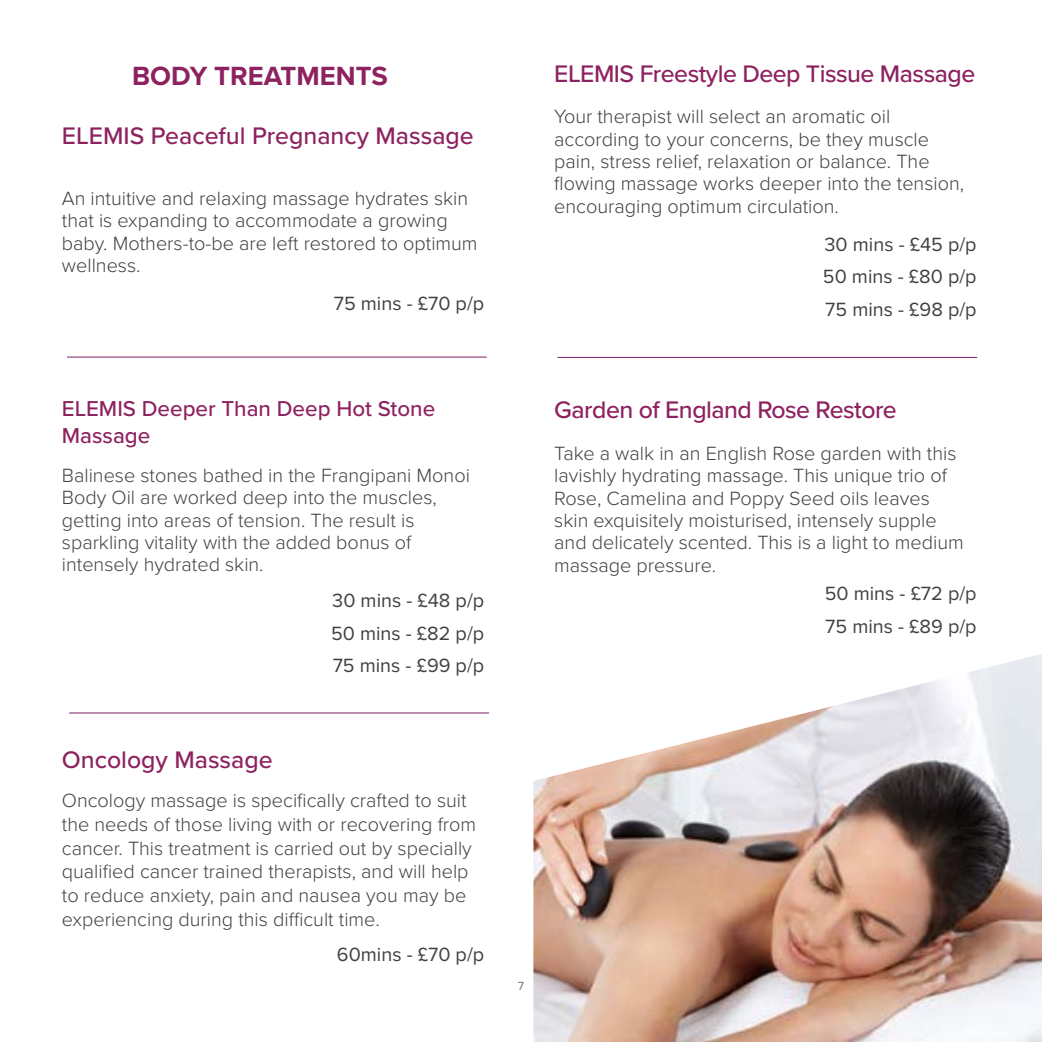
<style>
.page{position:relative;width:1042px;height:1042px;background:#fff}
.page>*{position:absolute;margin:0;border:0;box-sizing:border-box;transform-origin:0 0}
.t1{font:700 27.3px "Proxima Nova";color:#8d2260}
.t2{font:500 24.85px "Proxima Nova";letter-spacing:-.02em;color:#8d2260}
.t3{font:500 24.85px "Proxima Nova";color:#8d2260}
.t4{font:500 22.4px/26.8px "Proxima Nova";color:#8d2260}
.t5{font:300 19.95px/22.4px "Proxima Nova";color:#414042}
.t6{font:300 19.95px/23.8px "Proxima Nova";color:#424243}
.t7{font:19.95px/32.2px "Proxima Nova";color:#414042;text-align:justify}
.t8{font:500 12.25px "Proxima Nova";color:#808285}
</style>
<div class="page">
<hr style="left:67px;top:357px;width:420px;height:1px;background:#7c2166">
<hr style="left:557px;top:357px;width:420px;height:1px;background:#7c2166">
<hr style="left:69px;top:712px;width:420px;height:1px;background:#7c2166">
<img style="left:533px;top:654px;width:509px;height:388px">
<h1 class="t1" style="left:132px;top:55px;width:257px">BODY TREATMENTS</h1>
<p class="t3" style="left:62px;top:117px;width:413px">ELEMIS Peaceful Pregnancy Massage</p>
<p class="t5" style="left:62px;top:186px;width:417px">An intuitive and relaxing massage hydrates skin that is expanding to accommodate a growing baby. Mothers-to-be are left restored to optimum wellness.</p>
<p class="t7" style="left:334px;top:286px;width:152px">75 mins - £70 p/p</p>
<p class="t4" style="left:62px;top:395px;width:375px">ELEMIS Deeper Than Deep Hot Stone<br>Massage</p>
<p class="t6" style="left:62px;top:463px;width:409px;line-height:22.4px">Balinese stones bathed in the Frangipani Monoi Body Oil are worked deep into the muscles, getting into areas of tension. The result is sparkling vitality with the added bonus of intensely hydrated skin.</p>
<p class="t3" style="left:62px;top:741px;width:212px">Oncology Massage</p>
<p class="t7" style="left:331px;top:583px;width:155px">30 mins - £48 p/p 50 mins - £82 p/p 75 mins - £99 p/p</p>
<p class="t6" style="left:62px;top:787px;width:416px">Oncology massage is specifically crafted to suit the needs of those living with or recovering from cancer. This treatment is carried out by specially qualified cancer trained therapists, and will help to reduce anxiety, pain and nausea you may be experiencing during this difficult time.</p>
<p class="t7" style="left:337px;top:937px;width:149px">60mins - £70 p/p</p>
<p class="t2" style="left:554px;top:55px;width:422px">ELEMIS Freestyle Deep Tissue Massage</p>
<p class="t5" style="left:554px;top:104px;width:411px">Your therapist will select an aromatic oil according to your concerns, be they muscle pain, stress relief, relaxation or balance. The flowing massage works deeper into the tension, encouraging optimum circulation.</p>
<p class="t7" style="left:823px;top:227px;width:155px">30 mins - £45 p/p 50 mins - £80 p/p 75 mins - £98 p/p</p>
<p class="t2" style="left:554px;top:391px;width:344px">Garden of England Rose Restore</p>
<p class="t5" style="left:554px;top:441px;width:411px">Take a walk in an English Rose garden with this lavishly hydrating massage. This unique trio of Rose, Camelina and Poppy Seed oils leaves skin exquisitely moisturised, intensely supple and delicately scented. This is a light to medium massage pressure.</p>
<p class="t7" style="left:825px;top:576px;width:153px">50 mins - £72 p/p<br>75 mins - £89 p/p</p>
<p class="t8" style="left:518px;top:976px;width:8px">7</p>
</div>
